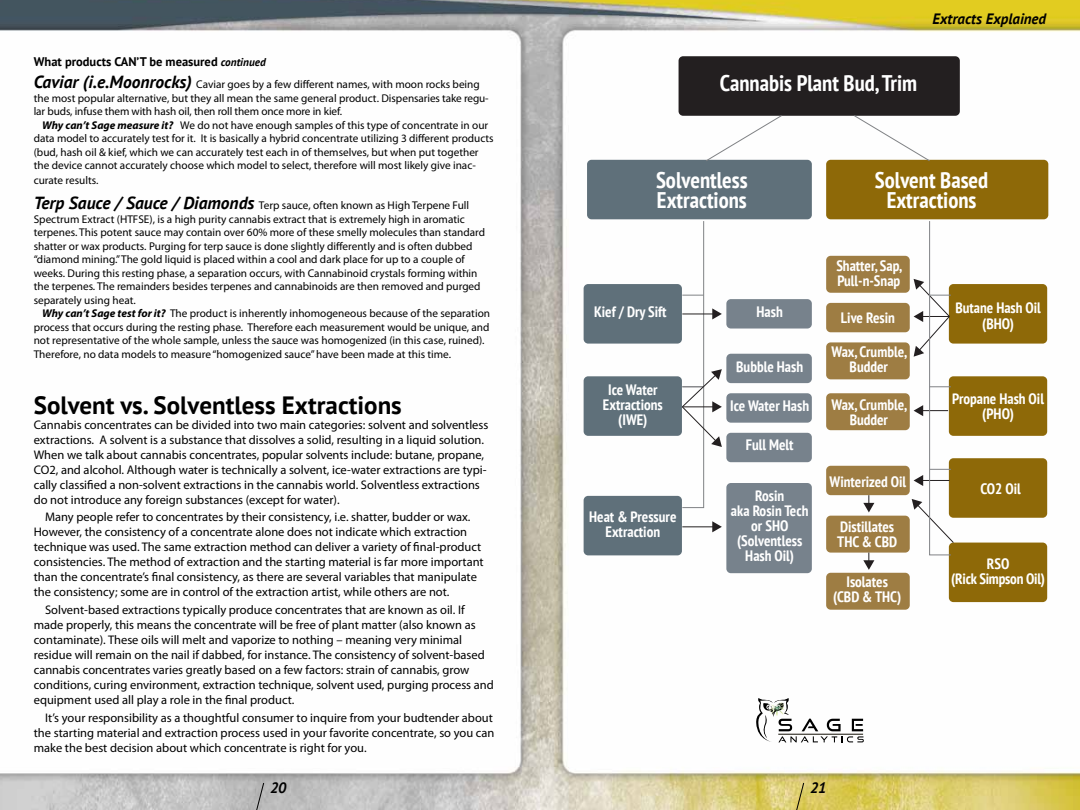
<style>
.page{position:relative;width:1080px;height:810px;background:#fff}
.page>*{position:absolute;margin:0;border:0;box-sizing:border-box;transform-origin:0 0}
.t1{font:700 25px "PT Sans";color:#000}
.t2{font:700 condensed 22.62px/20.1px "PT Sans";color:#fff}
.t3{font:700 condensed 15.12px/15.1px "PT Sans";color:#fff;text-align:center}
.t4{font:italic 700 15px "PT Sans";color:#000}
.t5{font:12.5px/15px "Myriad Pro";color:#000}
.t6{font:700 12.5px "PT Sans";color:#000}
.t7{font:11.25px/13.5px "Myriad Pro";color:#000}
.s1{font-style:italic;font-size:11.25px}
.s2{font-family:"PT Sans";font-weight:700;font-style:italic;font-size:17.5px}
.s3{font-weight:700;font-style:italic}
</style>
<div class="page">
<img style="left:0;top:0;width:1080px;height:810px">
<svg style="left:253px;top:782px;width:11px;height:28px"></svg>
<svg style="left:793px;top:782px;width:11px;height:28px"></svg>
<svg style="left:756px;top:698px;width:108px;height:44px"></svg>
<div style="left:587px;top:160px;width:225px;height:59px;background:#5f707a;border-radius:5px"></div>
<div style="left:584px;top:284px;width:98px;height:60px;background:#5f707a;border-radius:5px"></div>
<div style="left:726px;top:299px;width:86px;height:30px;background:#77828c;border-radius:5px"></div>
<div style="left:726px;top:354px;width:86px;height:29px;background:#77828c;border-radius:5px"></div>
<div style="left:726px;top:393px;width:86px;height:30px;background:#77828c;border-radius:5px"></div>
<div style="left:726px;top:433px;width:86px;height:29px;background:#77828c;border-radius:5px"></div>
<div style="left:826px;top:256px;width:84px;height:37px;background:#9e7d43;border-radius:5px"></div>
<div style="left:826px;top:303px;width:84px;height:29px;background:#9e7d43;border-radius:5px"></div>
<div style="left:826px;top:342px;width:84px;height:37px;background:#9e7d43;border-radius:5px"></div>
<div style="left:826px;top:393px;width:84px;height:37px;background:#9e7d43;border-radius:5px"></div>
<div style="left:726px;top:483px;width:86px;height:90px;background:#77828c;border-radius:5px"></div>
<div style="left:584px;top:376px;width:98px;height:60px;background:#5f707a;border-radius:5px"></div>
<div style="left:584px;top:496px;width:98px;height:59px;background:#5f707a;border-radius:5px"></div>
<div style="left:949px;top:284px;width:98px;height:60px;background:#8e6908;border-radius:5px"></div>
<div style="left:949px;top:376px;width:98px;height:60px;background:#8e6908;border-radius:5px"></div>
<div style="left:949px;top:458px;width:98px;height:60px;background:#8e6908;border-radius:5px"></div>
<div style="left:949px;top:543px;width:98px;height:59px;background:#8e6908;border-radius:5px"></div>
<div style="left:679px;top:56px;width:281px;height:60px;background:#231f20;border-radius:5px"></div>
<div style="left:826px;top:160px;width:222px;height:59px;background:#8e6908;border-radius:5px"></div>
<div style="left:826px;top:466px;width:84px;height:29px;background:#9e7d43;border-radius:5px"></div>
<div style="left:826px;top:516px;width:84px;height:37px;background:#9e7d43;border-radius:5px"></div>
<div style="left:826px;top:573px;width:84px;height:37px;background:#9e7d43;border-radius:5px"></div>
<hr style="left:682px;top:527px;width:32px;height:1px;background:#231f20">
<svg style="left:712px;top:521px;width:10px;height:11px"></svg>
<svg style="left:681px;top:220px;width:41px;height:288px"></svg>
<svg style="left:863px;top:495px;width:11px;height:17px"></svg>
<svg style="left:863px;top:553px;width:11px;height:17px"></svg>
<svg style="left:705px;top:115px;width:77px;height:46px"></svg>
<svg style="left:853px;top:115px;width:77px;height:46px"></svg>
<svg style="left:912px;top:220px;width:42px;height:336px"></svg>
<p class="t6" style="left:34px;top:53px;width:233px">What products CAN’T be measured <span class="s1">continued</span></p>
<p class="t7" style="left:34px;top:77px;width:456px"><span class="s2">Caviar (i.e.Moonrocks)</span> Caviar goes by a few different names, with moon rocks being the most popular alternative, but they all mean the same general product. Dispensaries take regu&shy;lar buds, infuse them with hash oil, then roll them once more in kief.</p>
<p class="t7" style="left:34px;top:118px;width:462px;text-indent:8px"><span class="s3">Why can’t Sage measure it?</span> We do not have enough samples of this type of concentrate in our data model to accurately test for it. It is basically a hybrid concentrate utilizing 3 different products (bud, hash oil &amp; kief, which we can accurately test each in of themselves, but when put together the device cannot accurately choose which model to select, therefore will most likely give inac-</p>
<p class="t7" style="left:34px;top:173px;width:66px">curate results.</p>
<p class="t7" style="left:34px;top:199px;width:453px"><span class="s2">Terp Sauce / Sauce / Diamonds</span> Terp sauce, often known as High Terpene Full Spectrum Extract (HTFSE), is a high purity cannabis extract that is extremely high in aromatic terpenes. This potent sauce may contain over 60% more of these smelly molecules than standard shatter or wax products. Purging for terp sauce is done slightly differently and is often dubbed “diamond mining.” The gold liquid is placed within a cool and dark place for up to a couple of weeks. During this resting phase, a separation occurs, with Cannabinoid crystals forming within the terpenes. The remainders besides terpenes and cannabinoids are then removed and purged separately using heat.</p>
<p class="t7" style="left:34px;top:307px;width:458px;text-indent:8px"><span class="s3">Why can’t Sage test for it?</span> The product is inherently inhomogeneous because of the separation process that occurs during the resting phase. Therefore each measurement would be unique, and not representative of the whole sample, unless the sauce was homogenized (in this case, ruined).<br>Therefore, no data models to measure “homogenized sauce” have been made at this time.</p>
<h1 class="t1" style="left:34px;top:388px;width:370px">Solvent vs. Solventless Extractions</h1>
<p class="t5" style="left:34px;top:417px;width:456px">Cannabis concentrates can be divided into two main categories: solvent and solventless extractions. A solvent is a substance that dissolves a solid, resulting in a liquid solution.<br>When we talk about cannabis concentrates, popular solvents include: butane, propane, CO2, and alcohol. Although water is technically a solvent, ice-water extractions are typi&shy;cally classified a non-solvent extractions in the cannabis world. Solventless extractions do not introduce any foreign substances (except for water).</p>
<p class="t5" style="left:34px;top:509px;width:452px;text-indent:11px">Many people refer to concentrates by their consistency, i.e. shatter, budder or wax.<br>However, the consistency of a concentrate alone does not indicate which extraction technique was used. The same extraction method can deliver a variety of final-product consistencies. The method of extraction and the starting material is far more important than the concentrate’s final consistency, as there are several variables that manipulate the consistency; some are in control of the extraction artist, while others are not.</p>
<p class="t5" style="left:34px;top:602px;width:462px;text-indent:11px">Solvent-based extractions typically produce concentrates that are known as oil. If made properly, this means the concentrate will be free of plant matter (also known as contaminate). These oils will melt and vaporize to nothing – meaning very minimal residue will remain on the nail if dabbed, for instance. The consistency of solvent-based cannabis concentrates varies greatly based on a few factors: strain of cannabis, grow conditions, curing environment, extraction technique, solvent used, purging process and equipment used all play a role in the final product.</p>
<p class="t5" style="left:34px;top:710px;width:462px;text-indent:11px">It’s your responsibility as a thoughtful consumer to inquire from your budtender about the starting material and extraction process used in your favorite concentrate, so you can make the best decision about which concentrate is right for you.</p>
<p class="t4" style="left:933px;top:9px;width:115px">Extracts Explained</p>
<h2 class="t2" style="left:720px;top:73px;width:199px">Cannabis Plant Bud, Trim</h2>
<h2 class="t2" style="left:656px;top:169px;width:93px">Solventless<br>Extractions</h2>
<p class="t3" style="left:594px;top:304px;width:74px">Kief / Dry Sift</p>
<p class="t3" style="left:757px;top:304px;width:28px">Hash</p>
<p class="t3" style="left:603px;top:382px;width:61px">Ice Water<br>Extractions (IWE)</p>
<p class="t3" style="left:589px;top:509px;width:89px">Heat &amp; Pressure<br>Extraction</p>
<p class="t3" style="left:736px;top:359px;width:68px">Bubble Hash</p>
<p class="t3" style="left:730px;top:398px;width:80px">Ice Water Hash</p>
<p class="t3" style="left:746px;top:437px;width:49px">Full Melt</p>
<p class="t3" style="left:731px;top:488px;width:79px">Rosin<br>aka Rosin Tech or SHO (Solventless<br>Hash Oil)</p>
<h2 class="t2" style="left:875px;top:169px;width:115px;text-align:center">Solvent Based<br>Extractions</h2>
<p class="t3" style="left:836px;top:258px;width:67px;text-align:left">Shatter, Sap,<br>Pull-n-Snap</p>
<p class="t3" style="left:841px;top:310px;width:56px">Live Resin</p>
<p class="t3" style="left:832px;top:344px;width:77px">Wax, Crumble,<br>Budder</p>
<p class="t3" style="left:832px;top:397px;width:77px">Wax, Crumble,<br>Budder</p>
<p class="t3" style="left:830px;top:474px;width:78px">Winterized Oil</p>
<p class="t3" style="left:837px;top:518px;width:61px;text-align:left">Distillates<br>THC &amp; CBD</p>
<p class="t3" style="left:833px;top:574px;width:70px">Isolates (CBD &amp; THC)</p>
<p class="t3" style="left:955px;top:300px;width:87px">Butane Hash Oil (BHO)</p>
<p class="t3" style="left:952px;top:391px;width:93px">Propane Hash Oil (PHO)</p>
<p class="t3" style="left:981px;top:481px;width:42px">CO2 Oil</p>
<p class="t3" style="left:951px;top:556px;width:95px">RSO<br>(Rick Simpson Oil)</p>
<p class="t4" style="left:270px;top:778px;width:18px">20</p>
<p class="t4" style="left:810px;top:778px;width:18px">21</p>
</div>
